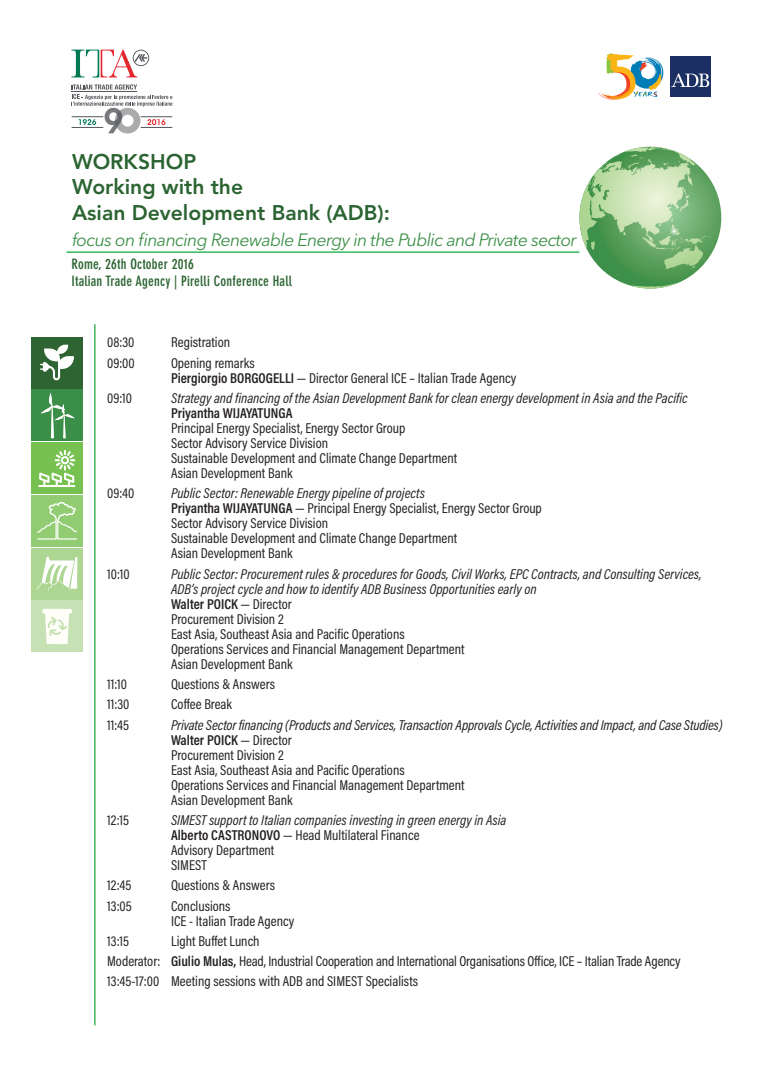
<style>
.page{position:relative;width:780px;height:1088px;background:#fff}
.page>*{position:absolute;margin:0;border:0;box-sizing:border-box;transform-origin:0 0}
.t1{font:800 21.12px/25.2px "Avenir LT Std";color:#2b6432}
.t2{font:italic 17.75px "Avenir Next LT Pro";letter-spacing:-.04em;color:#3d9049}
.t3{font:14.38px "Acumin Pro Cond";color:#231f20}
.t4{font:italic 14.38px/15px "Acumin Pro Cond";color:#231f20}
.t5{font:600 14.38px "Acumin Pro Cond";color:#231f20}
.t6{font:700 condensed 14.12px/17px "DIN Neuzeit Grotesk";letter-spacing:.015em;color:#2b6432}
.s1{font-weight:600}
.s2{font-weight:400}
</style>
<div class="page">
<svg style="left:579px;top:147px;width:142px;height:141px;background:#87bb80"></svg>
<svg style="left:71px;top:50px;width:78px;height:27px"></svg>
<svg style="left:71px;top:84px;width:101px;height:49px"></svg>
<svg style="left:662px;top:219px;width:23px;height:23px"></svg>
<svg style="left:598px;top:53px;width:65px;height:47px"></svg>
<div style="left:670px;top:56px;width:41px;height:41px;background:#1b2f62"></div>
<svg style="left:671px;top:73px;width:38px;height:14px"></svg>
<hr style="left:66px;top:251px;width:513px;height:2px;background:#1cb14b">
<div style="left:31px;top:389px;width:52px;height:52px;background:#3b8e48"></div>
<svg style="left:41px;top:393px;width:34px;height:45px"></svg>
<div style="left:31px;top:600px;width:52px;height:52px;background:#c6e2b4"></div>
<svg style="left:42px;top:609px;width:30px;height:35px"></svg>
<div style="left:31px;top:337px;width:52px;height:51px;background:#2d6432"></div>
<svg style="left:40px;top:345px;width:34px;height:36px"></svg>
<div style="left:31px;top:442px;width:52px;height:52px;background:#77c150"></div>
<svg style="left:38px;top:450px;width:37px;height:37px"></svg>
<div style="left:31px;top:495px;width:52px;height:51px;background:#91cb72"></div>
<svg style="left:37px;top:502px;width:40px;height:37px"></svg>
<div style="left:31px;top:548px;width:52px;height:51px;background:#add693"></div>
<svg style="left:36px;top:557px;width:41px;height:33px"></svg>
<hr style="left:94px;top:324px;width:1px;height:701px;background:#1ca439">
<p class="t1" style="left:72px;top:149px;width:319px">WORKSHOP<br>Working with the<br>Asian Development Bank (ADB):</p>
<p class="t2" style="left:72px;top:229px;width:506px">focus on financing Renewable Energy in the Public and Private sector</p>
<p class="t6" style="left:71px;top:255px;width:222px">Rome, 26th October 2016<br>Italian Trade Agency | Pirelli Conference Hall</p>
<p class="t3" style="left:107px;top:333px;width:29px">08:30</p>
<p class="t3" style="left:171px;top:333px;width:61px">Registration</p>
<p class="t3" style="left:107px;top:353px;width:29px">09:00</p>
<p class="t3" style="left:171px;top:353px;width:85px">Opening remarks</p>
<p class="t3" style="left:171px;top:368px;width:347px"><span class="s1">Piergiorgio BORGOGELLI</span> — Director General ICE – Italian Trade Agency</p>
<p class="t3" style="left:107px;top:389px;width:26px">09:10</p>
<p class="t4" style="left:171px;top:390px;width:518px">Strategy and financing of the Asian Development Bank for clean energy development in Asia and the Pacific</p>
<p class="t5" style="left:171px;top:403px;width:123px">Priyantha WIJAYATUNGA</p>
<p class="t3" style="left:171px;top:419px;width:236px">Principal Energy Specialist, Energy Sector Group</p>
<p class="t3" style="left:171px;top:434px;width:158px">Sector Advisory Service Division</p>
<p class="t3" style="left:171px;top:449px;width:287px">Sustainable Development and Climate Change Department</p>
<p class="t3" style="left:171px;top:464px;width:123px">Asian Development Bank</p>
<p class="t3" style="left:107px;top:484px;width:29px">09:40</p>
<p class="t4" style="left:171px;top:485px;width:255px">Public Sector: Renewable Energy pipeline of projects</p>
<p class="t3" style="left:171px;top:499px;width:372px"><span class="s1">Priyantha WIJAYATUNGA</span> — Principal Energy Specialist, Energy Sector Group</p>
<p class="t3" style="left:171px;top:514px;width:158px">Sector Advisory Service Division</p>
<p class="t3" style="left:171px;top:529px;width:287px">Sustainable Development and Climate Change Department</p>
<p class="t3" style="left:171px;top:544px;width:123px">Asian Development Bank</p>
<p class="t3" style="left:107px;top:564px;width:24px">10:10</p>
<p class="t4" style="left:171px;top:566px;width:532px">Public Sector: Procurement rules &amp; procedures for Goods, Civil Works, EPC Contracts, and Consulting Services,<br>ADB’s project cycle and how to identify ADB Business Opportunities early on</p>
<p class="t5" style="left:171px;top:594px;width:122px">Walter POICK <span class="s2">— Director</span></p>
<p class="t3" style="left:171px;top:609px;width:114px">Procurement Division 2</p>
<p class="t3" style="left:171px;top:624px;width:235px">East Asia, Southeast Asia and Pacific Operations</p>
<p class="t3" style="left:171px;top:639px;width:295px">Operations Services and Financial Management Department</p>
<p class="t3" style="left:171px;top:654px;width:123px">Asian Development Bank</p>
<p class="t3" style="left:107px;top:675px;width:21px">11:10</p>
<p class="t3" style="left:171px;top:675px;width:105px">Questions &amp; Answers</p>
<p class="t3" style="left:107px;top:695px;width:24px">11:30</p>
<p class="t3" style="left:171px;top:695px;width:63px">Coffee Break</p>
<p class="t3" style="left:107px;top:715px;width:23px">11:45</p>
<p class="t4" style="left:171px;top:717px;width:553px">Private Sector financing (Products and Services, Transaction Approvals Cycle, Activities and Impact, and Case Studies)</p>
<p class="t5" style="left:171px;top:730px;width:122px">Walter POICK <span class="s2">— Director</span></p>
<p class="t3" style="left:171px;top:745px;width:114px">Procurement Division 2</p>
<p class="t3" style="left:171px;top:760px;width:235px">East Asia, Southeast Asia and Pacific Operations</p>
<p class="t3" style="left:171px;top:775px;width:295px">Operations Services and Financial Management Department</p>
<p class="t3" style="left:171px;top:790px;width:123px">Asian Development Bank</p>
<p class="t3" style="left:107px;top:810px;width:23px">12:15</p>
<p class="t4" style="left:171px;top:812px;width:337px">SIMEST support to Italian companies investing in green energy in Asia</p>
<p class="t3" style="left:171px;top:825px;width:250px"><span class="s1">Alberto CASTRONOVO</span> — Head Multilateral Finance</p>
<p class="t3" style="left:171px;top:840px;width:105px">Advisory Department</p>
<p class="t3" style="left:171px;top:855px;width:37px">SIMEST</p>
<p class="t3" style="left:107px;top:876px;width:26px">12:45</p>
<p class="t3" style="left:171px;top:876px;width:105px">Questions &amp; Answers</p>
<p class="t3" style="left:107px;top:896px;width:26px">13:05</p>
<p class="t3" style="left:171px;top:896px;width:61px">Conclusions</p>
<p class="t3" style="left:171px;top:911px;width:125px">ICE - Italian Trade Agency</p>
<p class="t3" style="left:107px;top:931px;width:23px">13:15</p>
<p class="t3" style="left:171px;top:931px;width:90px">Light Buffet Lunch</p>
<p class="t3" style="left:107px;top:952px;width:575px">Moderator: <span class="s1">Giulio Mulas,</span> Head, Industrial Cooperation and International Organisations Office, ICE – Italian Trade Agency</p>
<p class="t3" style="left:107px;top:972px;width:312px">13:45-17:00 Meeting sessions with ADB and SIMEST Specialists</p>
</div>
